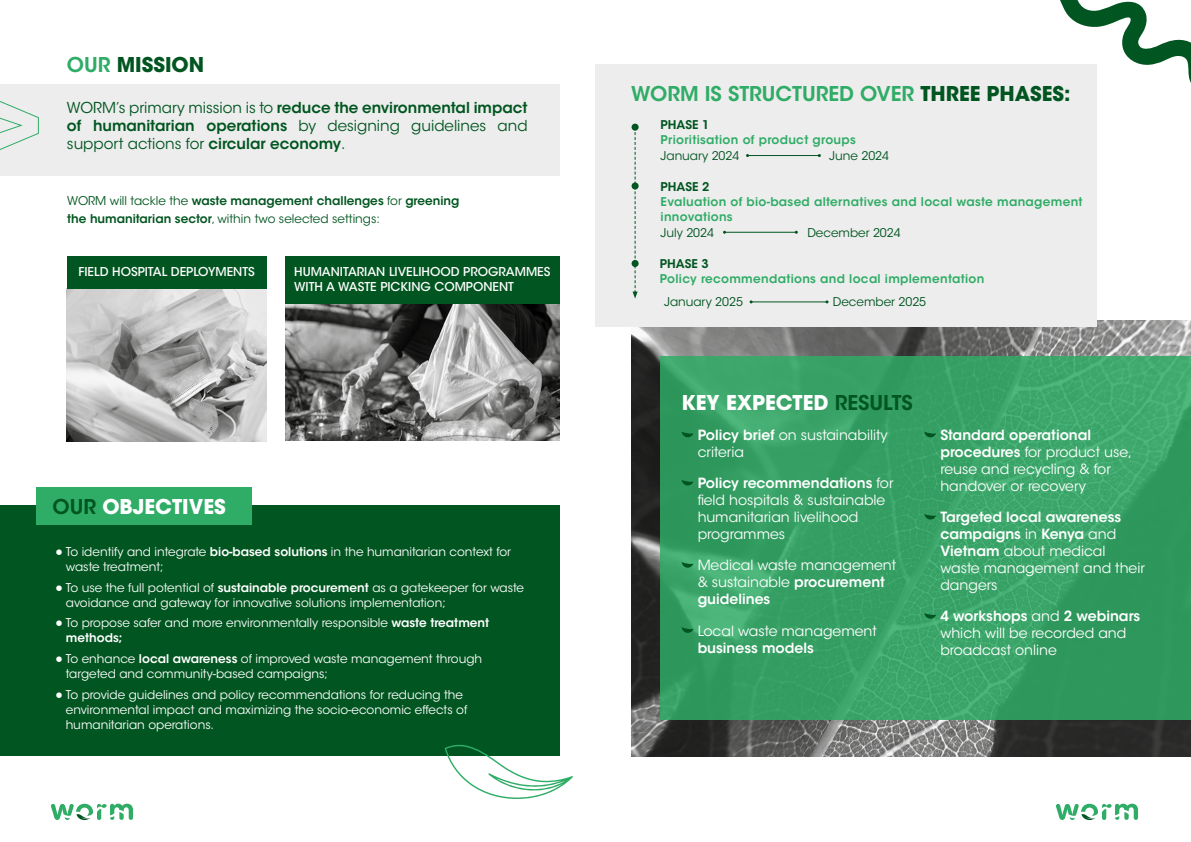
<style>
.page{position:relative;width:1191px;height:842px;background:#fff}
.page>*{position:absolute;margin:0;border:0;box-sizing:border-box;transform-origin:0 0}
.t1{font:600 20.3px "ITC Avant Garde Std";color:#2fac66}
.t2{font:700 20.3px "ITC Avant Garde Std";color:#fff}
.t3{font:700 20.3px "ITC Avant Garde Std";color:#005520}
.t4{font:600 15px/18px "ITC Avant Garde Std";color:#005520;text-align:justify}
.t5{font:14px/17px "ITC Avant Garde Std";color:#fff}
.t6{font:600 14px "ITC Avant Garde Std";color:#fff}
.t7{font:500 12.2px/14.6px "ITC Avant Garde Std";color:#fff}
.t8{font:12px/15px "ITC Avant Garde Std";color:#fff}
.t9{font:600 12px/15px "ITC Avant Garde Std";letter-spacing:.025em;color:#2fac66}
.t10{font:600 12px/18px "ITC Avant Garde Std";color:#005520}
.t11{font:12px "ITC Avant Garde Std";color:#005520}
.s1{font-weight:600;color:#2fac66}
.s2{font-weight:400}
.s3{font-weight:600;color:#005520}
.s4{font-weight:700;font-size:18px}
.s5{font-weight:600}
.s6{font-weight:700;color:#005520}
</style>
<div class="page">
<img style="left:631px;top:321px;width:560px;height:435px">
<svg style="left:990px;top:0;width:201px;height:83px"></svg>
<svg style="left:660px;top:357px;width:531px;height:363px;background:#37a165"></svg>
<div style="left:0;top:505px;width:559px;height:251px;background:#005520"></div>
<img style="left:286px;top:303px;width:273px;height:138px">
<div style="left:285px;top:256px;width:274px;height:47px;background:#005520"></div>
<div style="left:0;top:84px;width:559px;height:91px;background:#ededed"></div>
<img style="left:67px;top:288px;width:199px;height:153px">
<div style="left:67px;top:256px;width:199px;height:32px;background:#005520"></div>
<div style="left:595px;top:65px;width:502px;height:262px;background:#ededed"></div>
<hr style="left:747px;top:155px;width:72px;height:1px;background:#005520">
<hr style="left:724px;top:232px;width:72px;height:1px;background:#005520">
<hr style="left:751px;top:302px;width:76px;height:1px;background:#005520">
<svg style="left:632px;top:130px;width:5px;height:169px"></svg>
<div style="left:631px;top:260px;width:7px;height:7px;background:#005520;border-radius:50%"></div>
<div style="left:631px;top:182px;width:7px;height:7px;background:#005520;border-radius:50%"></div>
<div style="left:631px;top:124px;width:7px;height:7px;background:#005520;border-radius:50%"></div>
<div style="left:36px;top:487px;width:216px;height:38px;background:#2fac66"></div>
<svg style="left:51px;top:804px;width:82px;height:16px"></svg>
<svg style="left:1056px;top:804px;width:82px;height:16px"></svg>
<svg style="left:444px;top:744px;width:129px;height:55px"></svg>
<svg style="left:681px;top:432px;width:12px;height:5px"></svg>
<svg style="left:681px;top:480px;width:12px;height:5px"></svg>
<svg style="left:681px;top:562px;width:12px;height:6px"></svg>
<svg style="left:681px;top:627px;width:12px;height:6px"></svg>
<svg style="left:924px;top:432px;width:12px;height:5px"></svg>
<svg style="left:924px;top:514px;width:12px;height:5px"></svg>
<svg style="left:924px;top:613px;width:12px;height:6px"></svg>
<svg style="left:0;top:101px;width:39px;height:49px"></svg>
<h1 class="t3" style="left:67px;top:52px;width:139px"><span class="s1">OUR</span> MISSION</h1>
<p class="t4" style="left:67px;top:99px;width:462px"><span class="s2">WORM’s primary mission is to</span> reduce the environmental impact of humanitarian operations <span class="s2">by designing guidelines and support actions for</span> circular economy<span class="s2">.</span></p>
<p class="t10" style="left:67px;top:191px;width:394px"><span class="s2">WORM will tackle the</span> waste management challenges <span class="s2">for</span> greening the humanitarian sector<span class="s2">, within two selected settings:</span></p>
<p class="t7" style="left:78px;top:264px;width:178px">FIELD HOSPITAL DEPLOYMENTS</p>
<p class="t7" style="left:294px;top:264px;width:258px">HUMANITARIAN LIVELIHOOD PROGRAMMES<br>WITH A WASTE PICKING COMPONENT</p>
<h1 class="t2" style="left:53px;top:493px;width:175px"><span class="s3">OUR</span> OBJECTIVES</h1>
<p class="t8" style="left:66px;top:544px;width:447px;text-indent:-13px"><span class="s4">•</span>To identify and integrate <span class="s5">bio-based solutions</span> in the humanitarian context for waste treatment;</p>
<p class="t8" style="left:66px;top:580px;width:460px;text-indent:-13px"><span class="s4">•</span>To use the full potential of <span class="s5">sustainable procurement</span> as a gatekeeper for waste avoidance and gateway for innovative solutions implementation;</p>
<p class="t8" style="left:66px;top:616px;width:425px;text-indent:-13px"><span class="s4">•</span>To propose safer and more environmentally responsible <span class="s5">waste treatment methods;</span></p>
<p class="t8" style="left:66px;top:651px;width:418px;text-indent:-13px"><span class="s4">•</span>To enhance <span class="s5">local awareness</span> of improved waste management through targeted and community-based campaigns;</p>
<p class="t8" style="left:66px;top:687px;width:403px;text-indent:-13px"><span class="s4">•</span>To provide guidelines and policy recommendations for reducing the environmental impact and maximizing the socio-economic effects of humanitarian operations.</p>
<h1 class="t1" style="left:631px;top:81px;width:441px">WORM IS STRUCTURED OVER <span class="s6">THREE PHASES:</span></h1>
<p class="t10" style="left:660px;top:116px;width:50px">PHASE 1</p>
<p class="t9" style="left:660px;top:132px;width:197px">Prioritisation of product groups</p>
<p class="t10" style="left:660px;top:177px;width:50px">PHASE 2</p>
<p class="t9" style="left:660px;top:194px;width:423px">Evaluation of bio-based alternatives and local waste management innovations</p>
<p class="t10" style="left:660px;top:254px;width:50px">PHASE 3</p>
<p class="t9" style="left:660px;top:271px;width:326px">Policy recommendations and local implementation</p>
<p class="t11" style="left:660px;top:148px;width:80px">January 2024</p>
<p class="t11" style="left:829px;top:148px;width:61px">June 2024</p>
<p class="t11" style="left:660px;top:225px;width:55px">July 2024</p>
<p class="t11" style="left:807px;top:225px;width:95px">December 2024</p>
<p class="t11" style="left:664px;top:294px;width:80px">January 2025</p>
<p class="t11" style="left:833px;top:294px;width:95px">December 2025</p>
<h1 class="t2" style="left:681px;top:389px;width:233px">KEY EXPECTED <span class="s3">RESULTS</span></h1>
<p class="t5" style="left:697px;top:427px;width:192px"><span class="s5">Policy brief</span> on sustainability criteria</p>
<p class="t5" style="left:697px;top:475px;width:197px"><span class="s5">Policy recommendations</span> for field hospitals &amp; sustainable humanitarian livelihood programmes</p>
<p class="t5" style="left:697px;top:557px;width:200px">Medical waste management &amp; sustainable <span class="s5">procurement guidelines</span></p>
<p class="t5" style="left:697px;top:622px;width:181px">Local waste management</p>
<p class="t6" style="left:697px;top:639px;width:118px">business models</p>
<p class="t5" style="left:940px;top:427px;width:193px"><span class="s5">Standard operational procedures</span> for product use, reuse and recycling &amp; for handover or recovery</p>
<p class="t5" style="left:940px;top:509px;width:206px"><span class="s5">Targeted local awareness campaigns</span> in <span class="s5">Kenya</span> and<br><span class="s5">Vietnam</span> about medical waste management and their dangers</p>
<p class="t5" style="left:940px;top:608px;width:201px"><span class="s5">4 workshops</span> and <span class="s5">2 webinars </span>which will be recorded and broadcast online</p>
</div>
